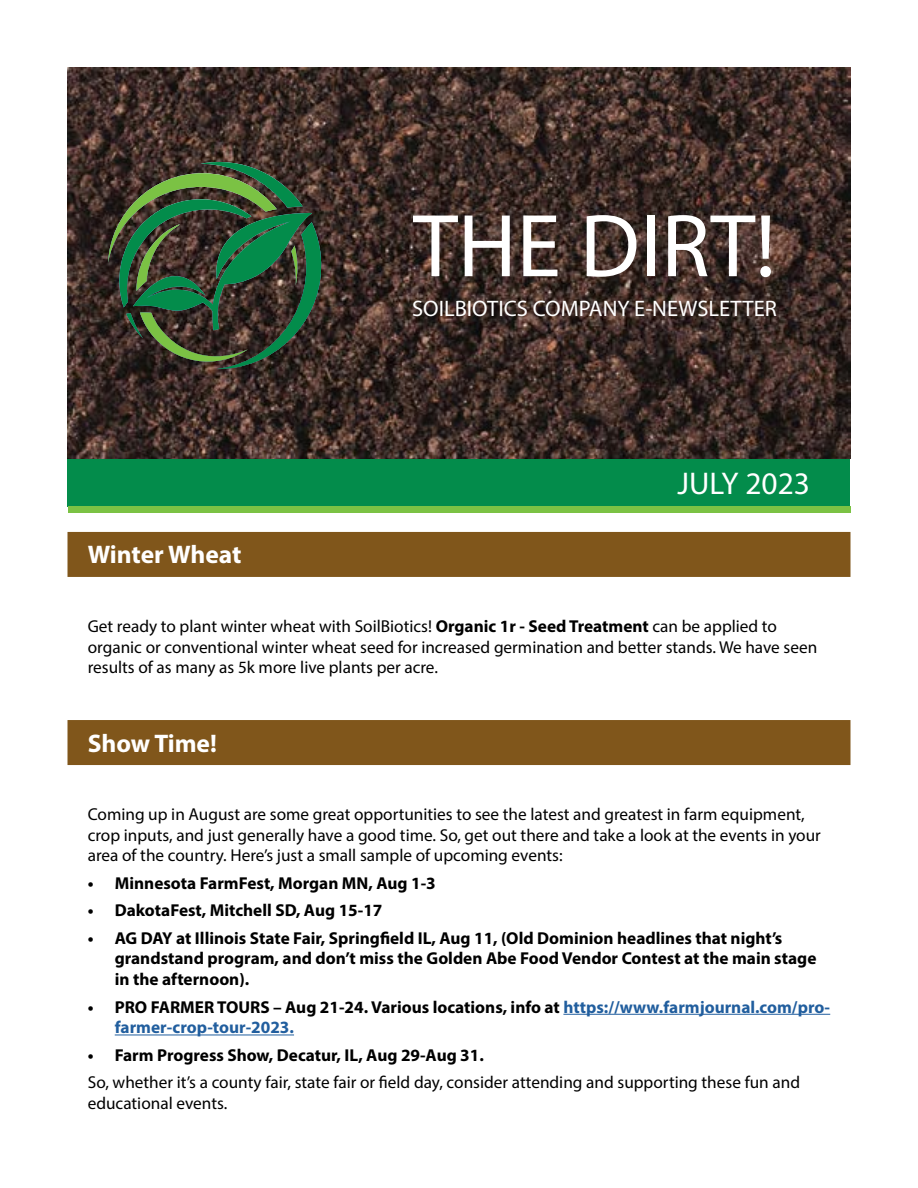
<style>
.page{position:relative;width:918px;height:1188px;background:#fff}
.page>*{position:absolute;margin:0;border:0;box-sizing:border-box;transform-origin:0 0}
.t1{font:90px "Myriad Pro";color:#fff}
.t2{font:31.5px "Myriad Pro";color:#fff}
.t3{font:700 25.5px "Myriad Pro";letter-spacing:-.005em;color:#fff}
.t4{font:22.5px "Myriad Pro";color:#fff}
.t5{font:17.25px/20.7px "Myriad Pro";color:#000}
.t6{font:700 17.25px/20.7px "Myriad Pro";color:#000}
.t7{font:700 17.25px/20.7px "Myriad Pro";color:#215e9e}
.s1{font-weight:700}
.s2{color:#000}
</style>
<div class="page">
<img style="left:68px;top:68px;width:782px;height:391px">
<svg style="left:108px;top:156px;width:216px;height:215px;background:#354d33"></svg>
<div style="left:68px;top:459px;width:782px;height:47px;background:#038c4b"></div>
<div style="left:68px;top:506px;width:782px;height:7px;background:#7bc244"></div>
<div style="left:68px;top:532px;width:782px;height:45px;background:#80561b"></div>
<div style="left:68px;top:720px;width:782px;height:45px;background:#80561b"></div>
<hr style="left:563px;top:1014px;width:267px;height:1px;background:#215e9e">
<hr style="left:115px;top:1035px;width:179px;height:1px;background:#215e9e">
<h1 class="t1" style="left:413px;top:191px;width:364px">THE DIRT!</h1>
<h3 class="t4" style="left:412px;top:294px;width:366px">SOILBIOTICS COMPANY E-NEWSLETTER</h3>
<h3 class="t3" style="left:88px;top:538px;width:155px">Winter Wheat</h3>
<h2 class="t2" style="left:677px;top:464px;width:134px">JULY 2023</h2>
<p class="t5" style="left:88px;top:615px;width:731px">Get ready to plant winter wheat with SoilBiotics! <span class="s1">Organic 1r - Seed Treatment</span> can be applied to organic or conventional winter wheat seed for increased germination and better stands. We have seen results of as many as 5k more live plants per acre.</p>
<h3 class="t3" style="left:88px;top:726px;width:131px">Show Time!</h3>
<p class="t5" style="left:88px;top:804px;width:735px">Coming up in August are some great opportunities to see the latest and greatest in farm equipment, crop inputs, and just generally have a good time. So, get out there and take a look at the events in your area of the country. Here’s just a small sample of upcoming events:</p>
<p class="t6" style="left:88px;top:872px;width:350px">• Minnesota FarmFest, Morgan MN, Aug 1-3</p>
<p class="t6" style="left:88px;top:900px;width:296px">• DakotaFest, Mitchell SD, Aug 15-17</p>
<p class="t6" style="left:115px;top:927px;width:703px;text-indent:-27px">• AG DAY at Illinois State Fair, Springfield IL, Aug 11, (Old Dominion headlines that night’s grandstand program, and don’t miss the Golden Abe Food Vendor Contest at the main stage in the afternoon).</p>
<p class="t7" style="left:115px;top:996px;width:717px;text-indent:-27px"><span class="s2">• PRO FARMER TOURS – Aug 21-24. Various locations, info at</span> https://www.farmjournal.com/pro&shy;farmer-crop-tour-2023.</p>
<p class="t6" style="left:88px;top:1044px;width:398px">• Farm Progress Show, Decatur, IL, Aug 29-Aug 31.</p>
<p class="t5" style="left:88px;top:1072px;width:714px">So, whether it’s a county fair, state fair or field day, consider attending and supporting these fun and educational events.</p>
</div>
